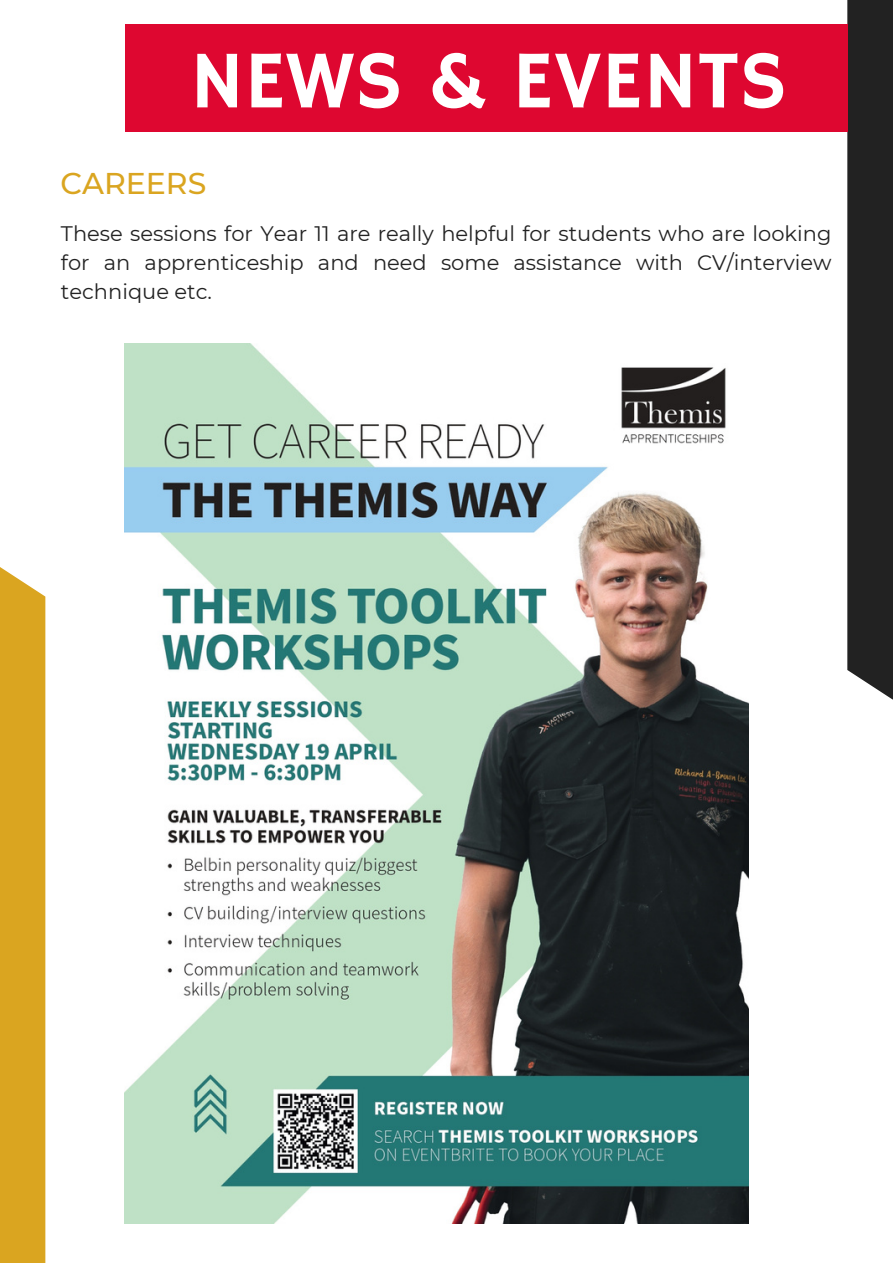
<style>
.page{position:relative;width:893px;height:1264px;background:#fff}
.page>*{position:absolute;margin:0;border:0;box-sizing:border-box;transform-origin:0 0}
.t1{font:82.5px "Hammersmith One";color:#fff}
.t2{font:500 30px "Montserrat";color:#daa520}
.t3{font:21px/29.2px "Montserrat";color:#222;text-align:justify}
</style>
<div class="page">
<div style="left:0;top:567px;width:45px;height:695px;background:#daa520"></div>
<div style="left:847px;top:0;width:45px;height:699px;background:#222"></div>
<div style="left:125px;top:24px;width:722px;height:107px;background:#de0730"></div>
<img style="left:125px;top:343px;width:623px;height:880px">
<p class="t1" style="left:190px;top:33px;width:598px">NEWS &amp; EVENTS</p>
<p class="t2" style="left:60px;top:165px;width:147px">CAREERS</p>
<p class="t3" style="left:61px;top:219px;width:772px">These sessions for Year 11 are really helpful for students who are looking for an apprenticeship and need some assistance with CV/interview technique etc.</p>
</div>
